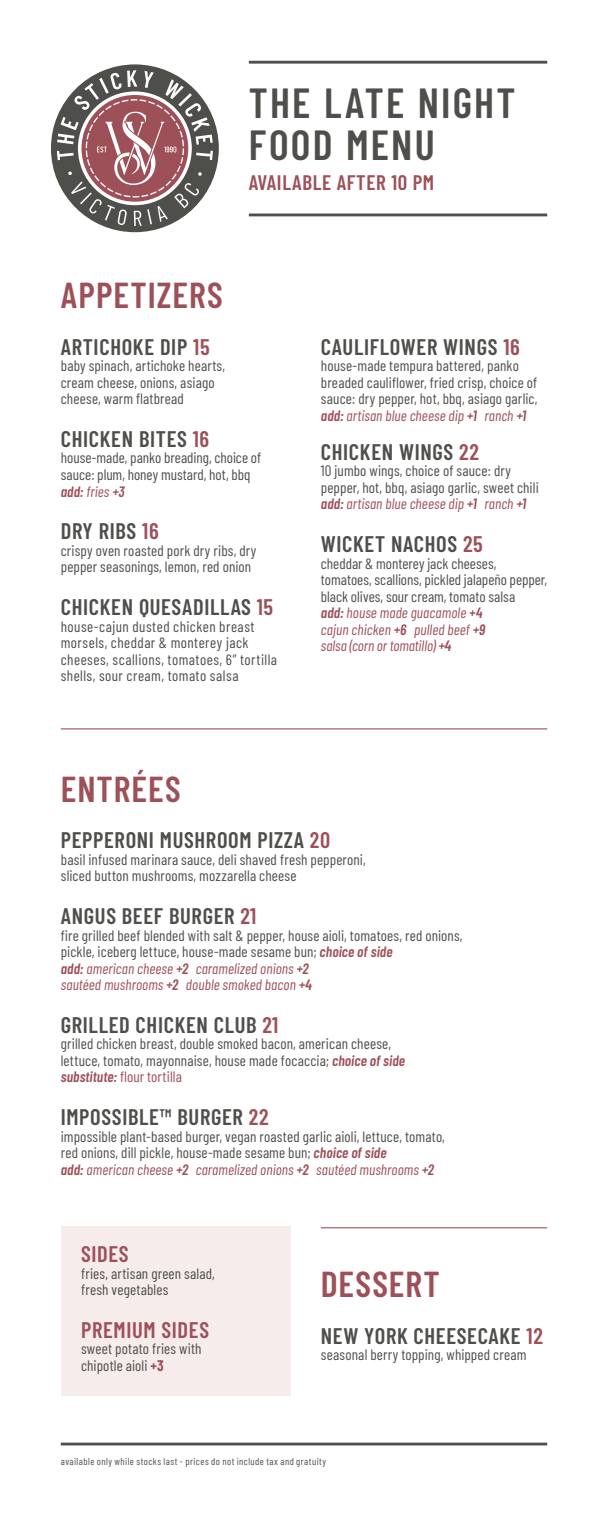
<style>
.page{position:relative;width:608px;height:1526px;background:#fff}
.page>*{position:absolute;margin:0;border:0;box-sizing:border-box;transform-origin:0 0}
.Heading{font:600 42px/42px "Barlow Condensed";letter-spacing:.05em;color:#4e4e4b}
.Heading-2{font:600 36px "Barlow Condensed";letter-spacing:.03em;color:#9e5059}
.Item_Body{font:600 36px "Barlow Condensed";letter-spacing:.03em;color:#9e5059}
.Item_Header{font:600 22.5px "Barlow Condensed";letter-spacing:.03em;color:#4e4e4b}
.Item_Header-2{font:600 22.5px "Barlow Condensed";letter-spacing:.03em;color:#9e5059}
.Heading-3{font:600 21px "Barlow Condensed";letter-spacing:.03em;color:#9e5059}
.Item_Body-2{font:15px/16.5px "Barlow Condensed";letter-spacing:.01em;color:#4e4e4b}
.Item_Options{font:15px/16.5px "Barlow Condensed";color:#4e4e4b}
.Item_Options-2{font:italic 15px/16.5px "Barlow Condensed";letter-spacing:.01em;color:#9e5059}
.Item_Body-3{font:15px/16.5px "Barlow Condensed";letter-spacing:.03em;color:#4e4e4b}
.Item_Options-3{font:italic 600 15px "Barlow Condensed";color:#9e5059}
.Item_Body-4{font:9.9px "Barlow Condensed";letter-spacing:.045em;color:#4e4e4b}
.s1{color:#9e5059}
.s2{font-weight:400}
.s3{font-weight:600;font-style:italic;color:#9e5059}
.s4{font-style:italic;color:#9e5059}
.s5{font-weight:600}
.s6{font-weight:700;color:#9e5059}
</style>
<div class="page">
<hr style="left:61px;top:728px;width:486px;height:1px;background:#9e5059">
<hr style="left:321px;top:1227px;width:226px;height:1px;background:#9e5059">
<hr style="left:61px;top:1442px;width:486px;height:3px;background:#4e4e4b">
<hr style="left:249px;top:61px;width:298px;height:3px;background:#4e4e4b">
<hr style="left:249px;top:213px;width:298px;height:3px;background:#4e4e4b">
<div style="left:51px;top:64px;width:168px;height:168px;background:#4e4e4b;border-radius:50%"></div>
<svg style="left:57px;top:70px;width:156px;height:156px"></svg>
<div style="left:61px;top:1226px;width:229px;height:169px;background:#f5eceb"></div>
<p class="Heading" style="left:249px;top:79px;width:268px">THE LATE NIGHT<br>FOOD MENU</p>
<p class="Heading-3" style="left:249px;top:168px;width:187px">AVAILABLE AFTER 10 PM</p>
<p class="Heading-2" style="left:61px;top:270px;width:163px">APPETIZERS</p>
<p class="Item_Header" style="left:61px;top:330px;width:150px">ARTICHOKE DIP <span class="s1">15</span></p>
<p class="Item_Body-2" style="left:61px;top:356px;width:166px">baby spinach, artichoke hearts, cream cheese, onions, asiago cheese, warm flatbread</p>
<p class="Item_Header" style="left:61px;top:423px;width:150px">CHICKEN BITES <span class="s1">16</span></p>
<p class="Item_Body-2" style="left:61px;top:449px;width:202px">house-made, panko breading, choice of sauce: plum, honey mustard, hot, bbq</p>
<p class="Item_Options-3" style="left:61px;top:480px;width:65px">add: <span class="s2">fries</span> +3</p>
<p class="Item_Header" style="left:61px;top:515px;width:99px">DRY RIBS <span class="s1">16</span></p>
<p class="Item_Body-2" style="left:61px;top:541px;width:197px">crispy oven roasted pork dry ribs, dry pepper seasonings, lemon, red onion</p>
<p class="Item_Header" style="left:61px;top:591px;width:214px">CHICKEN QUESADILLAS <span class="s1">15</span></p>
<p class="Item_Body-3" style="left:61px;top:617px;width:218px">house-cajun dusted chicken breast morsels, cheddar &amp; monterey jack cheeses, scallions, tomatoes, 6” tortilla shells, sour cream, tomato salsa</p>
<p class="Item_Header" style="left:321px;top:330px;width:200px">CAULIFLOWER WINGS <span class="s1">16</span></p>
<p class="Item_Body-2" style="left:321px;top:356px;width:218px">house-made tempura battered, panko breaded cauliflower, fried crisp, choice of sauce: dry pepper, hot, bbq, asiago garlic, <span class="s3">add:</span> <span class="s4">artisan blue cheese dip</span> <span class="s3">+1</span> <span class="s4">ranch</span> <span class="s3">+1</span></p>
<p class="Item_Header" style="left:321px;top:435px;width:160px">CHICKEN WINGS <span class="s1">22</span></p>
<p class="Item_Body-2" style="left:321px;top:461px;width:219px">10 jumbo wings, choice of sauce: dry pepper, hot, bbq, asiago garlic, sweet chili</p>
<p class="Item_Options-2" style="left:321px;top:494px;width:207px"><span class="s5">add:</span> artisan blue cheese dip <span class="s5">+1</span> ranch <span class="s5">+1</span></p>
<p class="Item_Header" style="left:321px;top:528px;width:163px">WICKET NACHOS <span class="s1">25</span></p>
<p class="Item_Options" style="left:321px;top:554px;width:228px">cheddar &amp; monterey jack cheeses, tomatoes, scallions, pickled jalapeño pepper, black olives, sour cream, tomato salsa<br><span class="s3">add:</span> <span class="s4">house made guacamole</span> <span class="s3">+4<br></span><span class="s4">cajun chicken</span> <span class="s3">+6</span> <span class="s4">pulled beef</span> <span class="s3">+9<br></span><span class="s4">salsa (corn or tomatillo)</span> <span class="s3">+4</span></p>
<p class="Heading-2" style="left:61px;top:763px;width:121px">ENTRÉES</p>
<p class="Item_Header" style="left:61px;top:824px;width:271px">PEPPERONI MUSHROOM PIZZA <span class="s1">20</span></p>
<p class="Item_Body-2" style="left:61px;top:850px;width:306px">basil infused marinara sauce, deli shaved fresh pepperoni, sliced button mushrooms, mozzarella cheese</p>
<p class="Item_Header" style="left:61px;top:900px;width:197px">ANGUS BEEF BURGER <span class="s1">21</span></p>
<p class="Item_Body-2" style="left:61px;top:926px;width:403px">fire grilled beef blended with salt &amp; pepper, house aioli, tomatoes, red onions, pickle, iceberg lettuce, house-made sesame bun; <span class="s3">choice of side</span></p>
<p class="Item_Options-2" style="left:61px;top:959px;width:252px"><span class="s5">add:</span> american cheese <span class="s5">+2</span> caramelized onions <span class="s5">+2 </span>sautéed mushrooms <span class="s5">+2</span> double smoked bacon <span class="s5">+4</span></p>
<p class="Item_Header" style="left:61px;top:1008px;width:219px">GRILLED CHICKEN CLUB <span class="s1">21</span></p>
<p class="Item_Body-2" style="left:61px;top:1034px;width:346px">grilled chicken breast, double smoked bacon, american cheese, lettuce, tomato, mayonnaise, house made focaccia; <span class="s3">choice of side substitute:</span> <span class="s1">flour tortilla</span></p>
<p class="Item_Header" style="left:61px;top:1101px;width:209px">IMPOSSIBLE™ BURGER <span class="s1">22</span></p>
<p class="Item_Body-2" style="left:61px;top:1127px;width:385px">impossible plant-based burger, vegan roasted garlic aioli, lettuce, tomato, red onions, dill pickle, house-made sesame bun; <span class="s3">choice of side</span></p>
<p class="Item_Options-2" style="left:61px;top:1160px;width:374px"><span class="s5">add:</span> american cheese <span class="s5">+2</span> caramelized onions <span class="s5">+2</span> sautéed mushrooms <span class="s5">+2</span></p>
<p class="Item_Header-2" style="left:81px;top:1237px;width:49px">SIDES</p>
<p class="Item_Body-2" style="left:81px;top:1263px;width:135px">fries, artisan green salad, fresh vegetables</p>
<p class="Item_Header-2" style="left:81px;top:1313px;width:129px">PREMIUM SIDES</p>
<p class="Item_Body-2" style="left:81px;top:1339px;width:122px">sweet potato fries with chipotle aioli <span class="s6">+3</span></p>
<p class="Item_Body" style="left:321px;top:1258px;width:120px">DESSERT</p>
<p class="Item_Header" style="left:321px;top:1319px;width:223px">NEW YORK CHEESECAKE <span class="s1">12</span></p>
<p class="Item_Body-2" style="left:321px;top:1345px;width:207px">seasonal berry topping, whipped cream</p>
<p class="Item_Body-4" style="left:61px;top:1454px;width:267px">available only while stocks last - prices do not include tax and gratuity</p>
</div>
